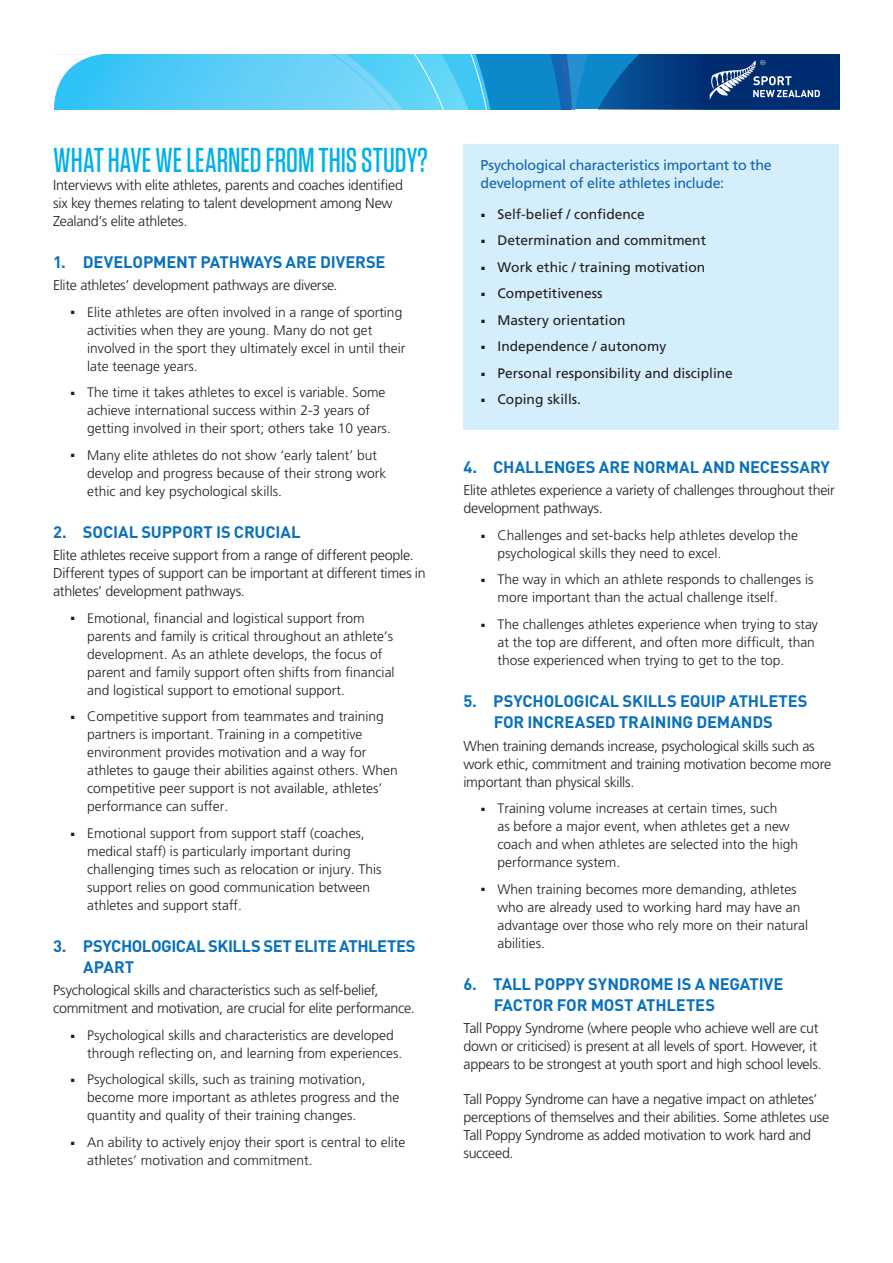
<style>
.page{position:relative;width:893px;height:1263px;background:#fff}
.page>*{position:absolute;margin:0;border:0;box-sizing:border-box;transform-origin:0 0}
.SOI_SNZ_Heading_1a{font:500 34.5px "Tungsten";color:#00b0e8;scale:.95 1}
.SNZ_Heading_2a{font:700 16.5px/21px "DINOT";letter-spacing:-.01em;color:#0a71ba}
.SNZ_Body{font:300 14.25px/18px "SPARC Sans";letter-spacing:-.02em;color:#231f20}
.SNZ_Body_INDENT{font:14.25px/18px "SPARC Sans";letter-spacing:-.015em;color:#1165b2}
.t1{font:300 13.8px/18px "SPARC Sans";color:#231f20}
.t2{font:13.8px "SPARC Sans";color:#231f20}
</style>
<div class="page">
<div style="left:463px;top:144px;width:376px;height:285px;background:#d4effb"></div>
<svg style="left:54px;top:54px;width:785px;height:56px;background:#3a9ace"></svg>
<p class="SOI_SNZ_Heading_1a" style="left:53px;top:142px;width:396px">WHAT HAVE WE LEARNED FROM THIS STUDY?</p>
<p class="SNZ_Body" style="left:53px;top:176px;width:351px">Interviews with elite athletes, parents and coaches identified six key themes relating to talent development among New<br>Zealand’s elite athletes.</p>
<p class="SNZ_Heading_2a" style="left:53px;top:251px;width:334px">1. DEVELOPMENT PATHWAYS ARE DIVERSE</p>
<p class="SNZ_Body" style="left:53px;top:276px;width:286px">Elite athletes’ development pathways are diverse.</p>
<p class="t1" style="left:87px;top:303px;width:320px;text-indent:-17px"><sup>.</sup> Elite athletes are often involved in a range of sporting activities when they are young. Many do not get involved in the sport they ultimately excel in until their late teenage years.</p>
<p class="t1" style="left:87px;top:383px;width:305px;text-indent:-17px"><sup>.</sup> The time it takes athletes to excel is variable. Some achieve international success within 2-3 years of getting involved in their sport; others take 10 years.</p>
<p class="t1" style="left:87px;top:446px;width:301px;text-indent:-17px"><sup>.</sup> Many elite athletes do not show ‘early talent’ but develop and progress because of their strong work ethic and key psychological skills.</p>
<p class="SNZ_Heading_2a" style="left:53px;top:521px;width:249px">2. SOCIAL SUPPORT IS CRUCIAL</p>
<p class="SNZ_Body" style="left:53px;top:546px;width:374px">Elite athletes receive support from a range of different people.<br>Different types of support can be important at different times in athletes’ development pathways.</p>
<p class="t1" style="left:87px;top:609px;width:309px;text-indent:-17px"><sup>.</sup> Emotional, financial and logistical support from parents and family is critical throughout an athlete’s development. As an athlete develops, the focus of parent and family support often shifts from financial and logistical support to emotional support.</p>
<p class="t1" style="left:87px;top:707px;width:312px;text-indent:-17px"><sup>.</sup> Competitive support from teammates and training partners is important. Training in a competitive environment provides motivation and a way for athletes to gauge their abilities against others. When competitive peer support is not available, athletes’ performance can suffer.</p>
<p class="t1" style="left:87px;top:824px;width:296px;text-indent:-17px"><sup>.</sup> Emotional support from support staff (coaches, medical staff) is particularly important during challenging times such as relocation or injury. This support relies on good communication between athletes and support staff.</p>
<p class="SNZ_Heading_2a" style="left:83px;top:935px;width:334px;text-indent:-30px">3. PSYCHOLOGICAL SKILLS SET ELITE ATHLETES<br>APART</p>
<p class="SNZ_Body" style="left:53px;top:981px;width:363px">Psychological skills and characteristics such as self-belief, commitment and motivation, are crucial for elite performance.</p>
<p class="t1" style="left:87px;top:1026px;width:317px;text-indent:-17px"><sup>.</sup> Psychological skills and characteristics are developed through reflecting on, and learning from experiences.</p>
<p class="t1" style="left:87px;top:1070px;width:314px;text-indent:-17px"><sup>.</sup> Psychological skills, such as training motivation, become more important as athletes progress and the quantity and quality of their training changes.</p>
<p class="t1" style="left:87px;top:1133px;width:320px;text-indent:-17px"><sup>.</sup> An ability to actively enjoy their sport is central to elite athletes’ motivation and commitment.</p>
<p class="SNZ_Body_INDENT" style="left:480px;top:156px;width:293px">Psychological characteristics important to the development of elite athletes include:</p>
<p class="t2" style="left:480px;top:206px;width:166px"><sup>.</sup> Self-belief / confidence</p>
<p class="t2" style="left:480px;top:232px;width:227px"><sup>.</sup> Determination and commitment</p>
<p class="t2" style="left:480px;top:259px;width:226px"><sup>.</sup> Work ethic / training motivation</p>
<p class="t2" style="left:480px;top:285px;width:124px"><sup>.</sup> Competitiveness</p>
<p class="t2" style="left:480px;top:312px;width:147px"><sup>.</sup> Mastery orientation</p>
<p class="t2" style="left:480px;top:338px;width:187px"><sup>.</sup> Independence / autonomy</p>
<p class="t2" style="left:480px;top:365px;width:254px"><sup>.</sup> Personal responsibility and discipline</p>
<p class="t2" style="left:480px;top:391px;width:102px"><sup>.</sup> Coping skills.</p>
<p class="SNZ_Heading_2a" style="left:463px;top:456px;width:368px">4. CHALLENGES ARE NORMAL AND NECESSARY</p>
<p class="SNZ_Body" style="left:463px;top:481px;width:373px">Elite athletes experience a variety of challenges throughout their development pathways.</p>
<p class="t1" style="left:497px;top:526px;width:302px;text-indent:-17px"><sup>.</sup> Challenges and set-backs help athletes develop the psychological skills they need to excel.</p>
<p class="t1" style="left:497px;top:571px;width:317px;text-indent:-17px"><sup>.</sup> The way in which an athlete responds to challenges is more important than the actual challenge itself.</p>
<p class="t1" style="left:497px;top:615px;width:322px;text-indent:-17px"><sup>.</sup> The challenges athletes experience when trying to stay at the top are different, and often more difficult, than those experienced when trying to get to the top.</p>
<p class="SNZ_Heading_2a" style="left:463px;top:690px;width:346px;text-align:center">5. PSYCHOLOGICAL SKILLS EQUIP ATHLETES<br>FOR INCREASED TRAINING DEMANDS</p>
<p class="SNZ_Body" style="left:463px;top:736px;width:369px">When training demands increase, psychological skills such as work ethic, commitment and training motivation become more important than physical skills.</p>
<p class="t1" style="left:497px;top:799px;width:302px;text-indent:-17px"><sup>.</sup> Training volume increases at certain times, such<br>as before a major event, when athletes get a new coach and when athletes are selected into the high performance system.</p>
<p class="t1" style="left:497px;top:880px;width:312px;text-indent:-17px"><sup>.</sup> When training becomes more demanding, athletes who are already used to working hard may have an advantage over those who rely more on their natural abilities.</p>
<p class="SNZ_Heading_2a" style="left:494px;top:973px;width:291px;text-indent:-30px">6. TALL POPPY SYNDROME IS A NEGATIVE<br>FACTOR FOR MOST ATHLETES</p>
<p class="SNZ_Body" style="left:463px;top:1019px;width:360px">Tall Poppy Syndrome (where people who achieve well are cut down or criticised) is present at all levels of sport. However, it appears to be strongest at youth sport and high school levels.</p>
<p class="SNZ_Body" style="left:463px;top:1090px;width:367px">Tall Poppy Syndrome can have a negative impact on athletes’ perceptions of themselves and their abilities. Some athletes use Tall Poppy Syndrome as added motivation to work hard and succeed.</p>
</div>
